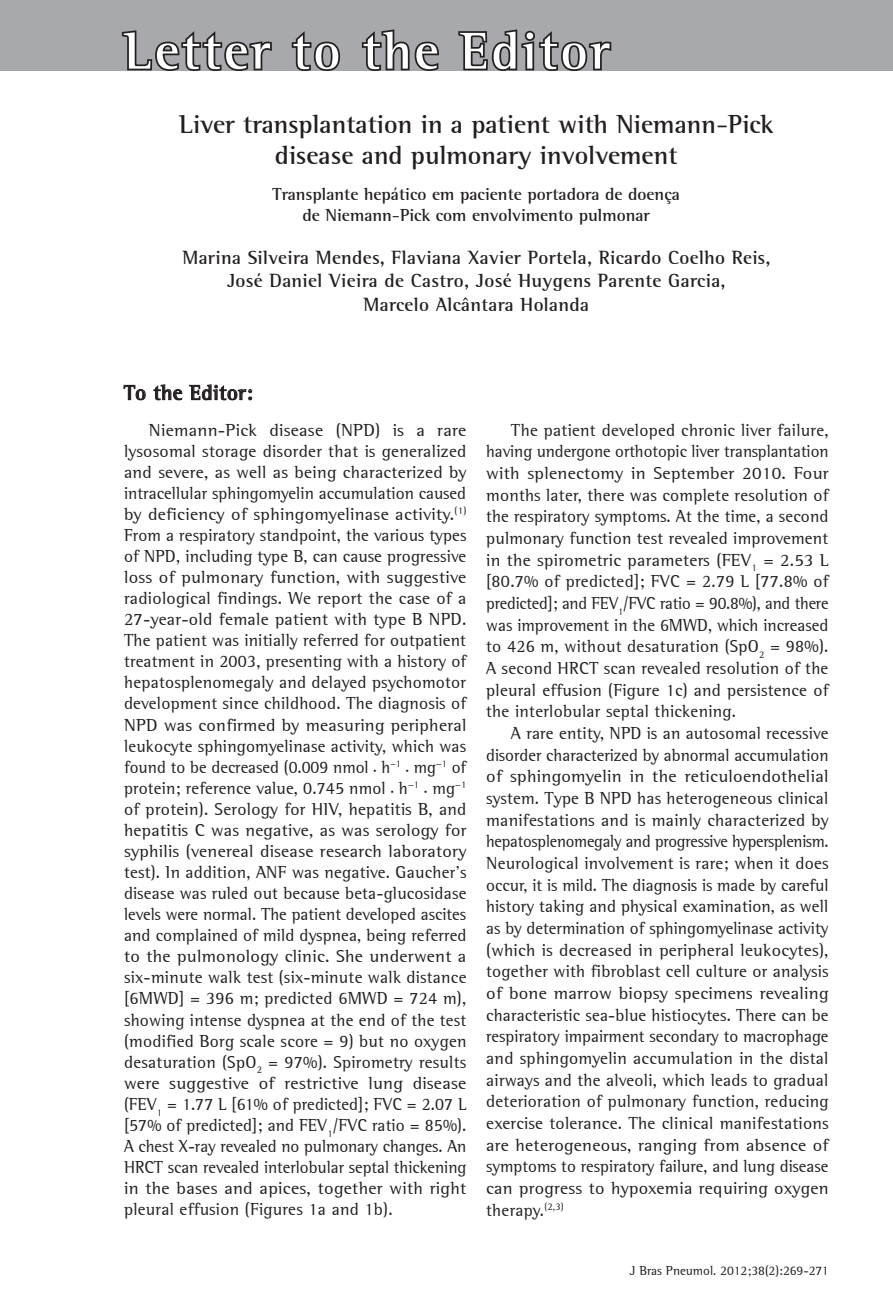
<style>
.page{position:relative;width:893px;height:1315px;background:#fff}
.page>*{position:absolute;margin:0;border:0;box-sizing:border-box;transform-origin:0 0}
.t1{font:700 52.5px "Libre Semi Serif S Si";letter-spacing:.05em;color:#fff}
.Título___1o_idioma{font:700 26.25px/31.5px "Libre Semi Serif S Si";color:#231f20;text-align:center}
.Sub-título___1o_níve{font:700 21px "Libre Semi Serif S Si";letter-spacing:.015em;color:#231f20}
.Autores{font:700 19.25px/23.1px "Libre Semi Serif S Si";letter-spacing:.015em;color:#231f20;text-align:center}
.Corpo{font:17.5px/21.7px "Libre Semi Serif S Si";letter-spacing:.015em;color:#231f20;text-align:justify}
.Corpo-2{font:17.5px/21px "Libre Semi Serif S Si";letter-spacing:.015em;color:#231f20;text-align:justify;scale:1.05 1}
.Título___2o_idioma{font:700 17.5px/21px "Libre Semi Serif S Si";color:#231f20;text-align:center}
.rodapé{font:13.12px "Libre Semi Serif S Si";color:#231f20}
.Corpo-3{font:10.15px "Libre Semi Serif S Si";color:#231f20}
.s1{font-size:17.5px}
.s2{font-size:6.12px}
</style>
<div class="page">
<div style="left:0;top:0;width:893px;height:70px;background:#a8a9ad"></div>
<svg style="left:124px;top:385px;width:22px;height:15px"></svg>
<svg style="left:154px;top:384px;width:28px;height:16px"></svg>
<svg style="left:189px;top:384px;width:63px;height:16px"></svg>
<svg style="left:120px;top:30px;width:154px;height:41px"></svg>
<svg style="left:290px;top:31px;width:52px;height:40px"></svg>
<svg style="left:360px;top:29px;width:81px;height:42px"></svg>
<svg style="left:457px;top:29px;width:156px;height:42px"></svg>
<h1 class="t1" style="left:124px;top:19px;width:487px">Letter to the Editor</h1>
<p class="Título___1o_idioma" style="left:179px;top:108px;width:596px">Liver transplantation in a patient with Niemann-Pick disease and pulmonary involvement</p>
<p class="Título___2o_idioma" style="left:273px;top:184px;width:409px">Transplante hepático em paciente portadora de doença de Niemann-Pick com envolvimento pulmonar</p>
<p class="Autores" style="left:182px;top:246px;width:589px">Marina Silveira Mendes, Flaviana Xavier Portela, Ricardo Coelho Reis,<br>José Daniel Vieira de Castro, José Huygens Parente Garcia,<br>Marcelo Alcântara Holanda</p>
<p class="Sub-título___1o_níve" style="left:124px;top:380px;width:130px">To the Editor:</p>
<p class="Corpo-2" style="left:124px;top:419px;width:328px;text-indent:25px">Niemann-Pick disease (NPD) is a rare lysosomal storage disorder that is generalized and severe, as well as being characterized by intracellular sphingomyelin accumulation caused by deficiency of sphingomyelinase activity.<sup>(1)<br></sup>From a respiratory standpoint, the various types of NPD, including type B, can cause progressive loss of pulmonary function, with suggestive radiological findings. We report the case of a 27-year-old female patient with type B NPD.<br>The patient was initially referred for outpatient treatment in 2003, presenting with a history of hepatosplenomegaly and delayed psychomotor development since childhood. The diagnosis of NPD was confirmed by measuring peripheral leukocyte sphingomyelinase activity, which was found to be decreased (0.009 nmol</p>
<p class="Corpo-3" style="left:373px;top:757px;width:29px"><sub>•</sub> <span class="s1">h</span>−1</p>
<p class="Corpo" style="left:406px;top:756px;width:62px"><span class="s2">•</span> mg<sup>−1</sup> of</p>
<p class="Corpo" style="left:124px;top:777px;width:263px">protein; reference value, 0.745 nmol</p>
<p class="Corpo-3" style="left:391px;top:778px;width:30px"><sub>•</sub> <span class="s1">h</span>−1</p>
<p class="Corpo" style="left:124px;top:777px;width:344px;line-height:21px;text-indent:300px"><span class="s2">•</span> mg<sup>−1 </sup>of protein). Serology for HIV, hepatitis B, and hepatitis C was negative, as was serology for syphilis (venereal disease research laboratory test). In addition, ANF was negative. Gaucher’s disease was ruled out because beta-glucosidase levels were normal. The patient developed ascites and complained of mild dyspnea, being referred to the pulmonology clinic. She underwent a six-minute walk test (six-minute walk distance [6MWD] = 396 m; predicted 6MWD = 724 m), showing intense dyspnea at the end of the test (modified Borg scale score = 9) but no oxygen desaturation (SpO<sub>2</sub> = 97%). Spirometry results were suggestive of restrictive lung disease (FEV<sub>1</sub> = 1.77 L [61% of predicted]; FVC = 2.07 L [57% of predicted]; and FEV<sub>1</sub>/FVC ratio = 85%).<br>A chest X-ray revealed no pulmonary changes. An HRCT scan revealed interlobular septal thickening in the bases and apices, together with right pleural effusion (Figures 1a and 1b).</p>
<p class="Corpo" style="left:486px;top:419px;width:344px;text-indent:25px">The patient developed chronic liver failure, having undergone orthotopic liver transplantation with splenectomy in September 2010. Four months later, there was complete resolution of the respiratory symptoms. At the time, a second pulmonary function test revealed improvement in the spirometric parameters (FEV<sub>1</sub> = 2.53 L [80.7% of predicted]; FVC = 2.79 L [77.8% of predicted]; and FEV<sub>1</sub>/FVC ratio = 90.8%), and there was improvement in the 6MWD, which increased to 426 m, without desaturation (SpO<sub>2</sub> = 98%).<br>A second HRCT scan revealed resolution of the pleural effusion (Figure 1c) and persistence of the interlobular septal thickening.</p>
<p class="Corpo" style="left:486px;top:722px;width:344px;text-indent:25px">A rare entity, NPD is an autosomal recessive disorder characterized by abnormal accumulation of sphingomyelin in the reticuloendothelial system. Type B NPD has heterogeneous clinical manifestations and is mainly characterized by hepatosplenomegaly and progressive hypersplenism.<br>Neurological involvement is rare; when it does occur, it is mild. The diagnosis is made by careful history taking and physical examination, as well as by determination of sphingomyelinase activity (which is decreased in peripheral leukocytes), together with fibroblast cell culture or analysis of bone marrow biopsy specimens revealing characteristic sea-blue histiocytes. There can be respiratory impairment secondary to macrophage and sphingomyelin accumulation in the distal airways and the alveoli, which leads to gradual deterioration of pulmonary function, reducing exercise tolerance. The clinical manifestations are heterogeneous, ranging from absence of symptoms to respiratory failure, and lung disease can progress to hypoxemia requiring oxygen therapy.<sup>(2,3)</sup></p>
<p class="rodapé" style="left:630px;top:1263px;width:200px">J Bras Pneumol. 2012;38(2):269-271</p>
</div>
